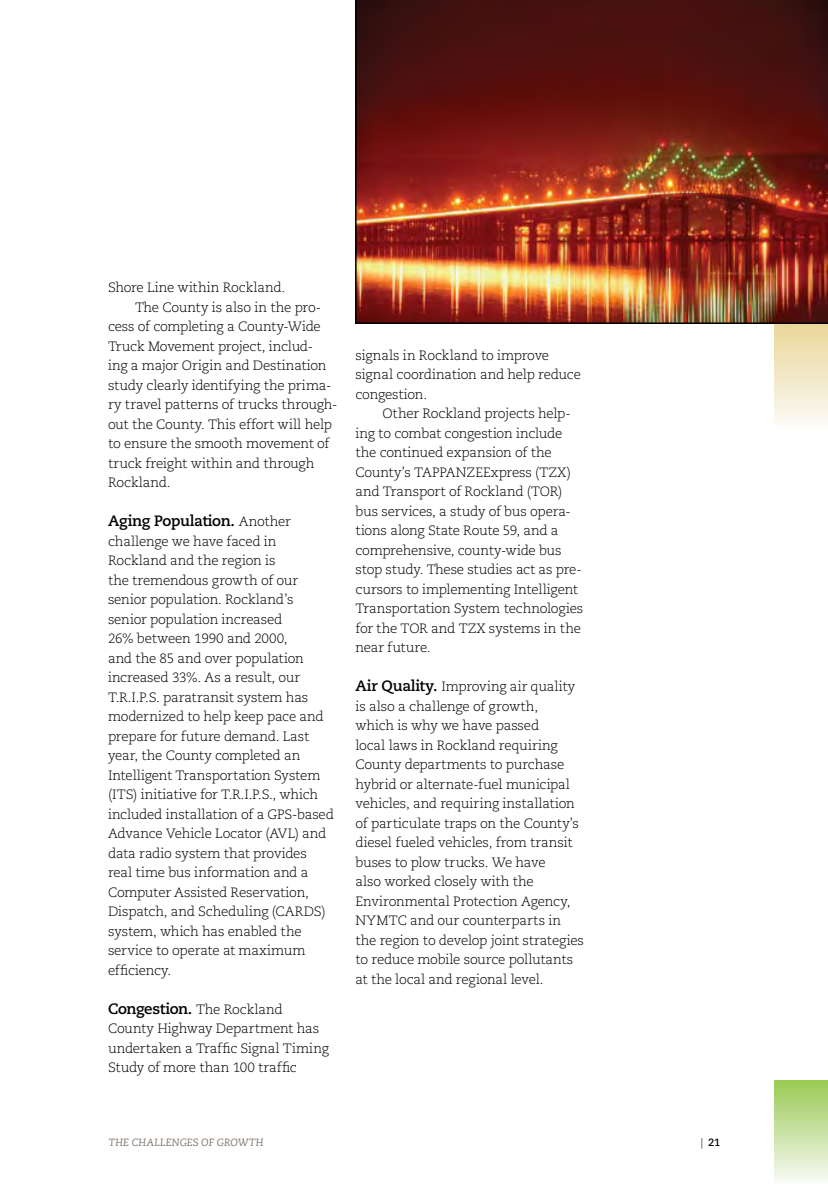
<style>
.page{position:relative;width:828px;height:1188px;background:#fff}
.page>*{position:absolute;margin:0;border:0;box-sizing:border-box;transform-origin:0 0}
.t1{font:700 15px "Caecilia LT Std";letter-spacing:-.025em;color:#000}
.t2{font:300 13.5px/19.5px "Caecilia LT Std";letter-spacing:-.015em;color:#000}
.t3{font:italic 10.5px "Caecilia LT Std";letter-spacing:.005em;color:#80756e}
.t4{font:700 10.5px "Caecilia LT Std";color:#000}
.t5{font:300 10.5px "Caecilia LT Std";color:#000}
.s1{font-weight:300;font-size:13.5px}
.s2{font-weight:700;font-size:15px}
</style>
<div class="page">
<img style="left:355px;top:0;width:473px;height:324px">
<div style="left:774px;top:324px;width:54px;height:106px;background:linear-gradient(to bottom,#e9d698,#fdfbf9)"></div>
<div style="left:774px;top:1080px;width:54px;height:106px;background:linear-gradient(to bottom,#99c952,#fafbf8)"></div>
<p class="t2" style="left:108px;top:278px;width:179px">Shore Line within Rockland.</p>
<p class="t2" style="left:135px;top:298px;width:188px">The County is also in the pro-</p>
<p class="t2" style="left:108px;top:317px;width:214px">cess of completing a County-Wide</p>
<p class="t2" style="left:108px;top:337px;width:207px">Truck Movement project, includ-</p>
<p class="t2" style="left:108px;top:356px;width:220px">ing a major Origin and Destination</p>
<p class="t2" style="left:108px;top:376px;width:225px">study clearly identifying the prima-</p>
<p class="t2" style="left:108px;top:395px;width:231px">ry travel patterns of trucks through-</p>
<p class="t2" style="left:108px;top:415px;width:226px">out the County. This effort will help</p>
<p class="t2" style="left:108px;top:434px;width:223px">to ensure the smooth movement of</p>
<p class="t2" style="left:108px;top:454px;width:208px">truck freight within and through</p>
<p class="t2" style="left:108px;top:473px;width:64px">Rockland.</p>
<p class="t1" style="left:108px;top:512px;width:185px">Aging Population. <span class="s1">Another</span></p>
<p class="t2" style="left:108px;top:532px;width:228px">challenge we have faced in<br>Rockland and the region is<br>the tremendous growth of our senior population. Rockland’s senior population increased<br>26% between 1990 and 2000,<br>and the 85 and over population increased 33%. As a result, our<br>T.R.I.P.S. paratransit system has modernized to help keep pace and prepare for future demand. Last year, the County completed an<br>Intelligent Transportation System (ITS) initiative for T.R.I.P.S., which included installation of a GPS-based<br>Advance Vehicle Locator (AVL) and data radio system that provides real time bus information and a<br>Computer Assisted Reservation,<br>Dispatch, and Scheduling (CARDS) system, which has enabled the service to operate at maximum efficiency.</p>
<p class="t1" style="left:108px;top:1000px;width:176px">Congestion. <span class="s1">The Rockland</span></p>
<p class="t2" style="left:108px;top:1019px;width:222px">County Highway Department has undertaken a Traffic Signal Timing<br>Study of more than 100 traffic</p>
<p class="t2" style="left:356px;top:346px;width:227px">signals in Rockland to improve signal coordination and help reduce congestion.</p>
<p class="t2" style="left:356px;top:404px;width:229px;text-indent:27px">Other Rockland projects help&shy;ing to combat congestion include the continued expansion of the<br>County’s TAPPANZEExpress (TZX) and Transport of Rockland (TOR) bus services, a study of bus opera&shy;tions along State Route 59, and a comprehensive, county-wide bus stop study. These studies act as pre&shy;cursors to implementing Intelligent<br>Transportation System technologies for the TOR and TZX systems in the near future.</p>
<p class="t2" style="left:356px;top:677px;width:230px"><span class="s2">Air Quality.</span> Improving air quality is also a challenge of growth,<br>which is why we have passed<br>local laws in Rockland requiring County departments to purchase hybrid or alternate-fuel municipal vehicles, and requiring installation of particulate traps on the County’s diesel fueled vehicles, from transit buses to plow trucks. We have<br>also worked closely with the Environmental Protection Agency, NYMTC and our counterparts in the region to develop joint strategies to reduce mobile source pollutants at the local and regional level.</p>
<p class="t3" style="left:109px;top:1137px;width:156px">THE CHALLENGES OF GROWTH</p>
<p class="t5" style="left:701px;top:1137px;width:4px">|</p>
<p class="t4" style="left:708px;top:1136px;width:14px">21</p>
</div>
